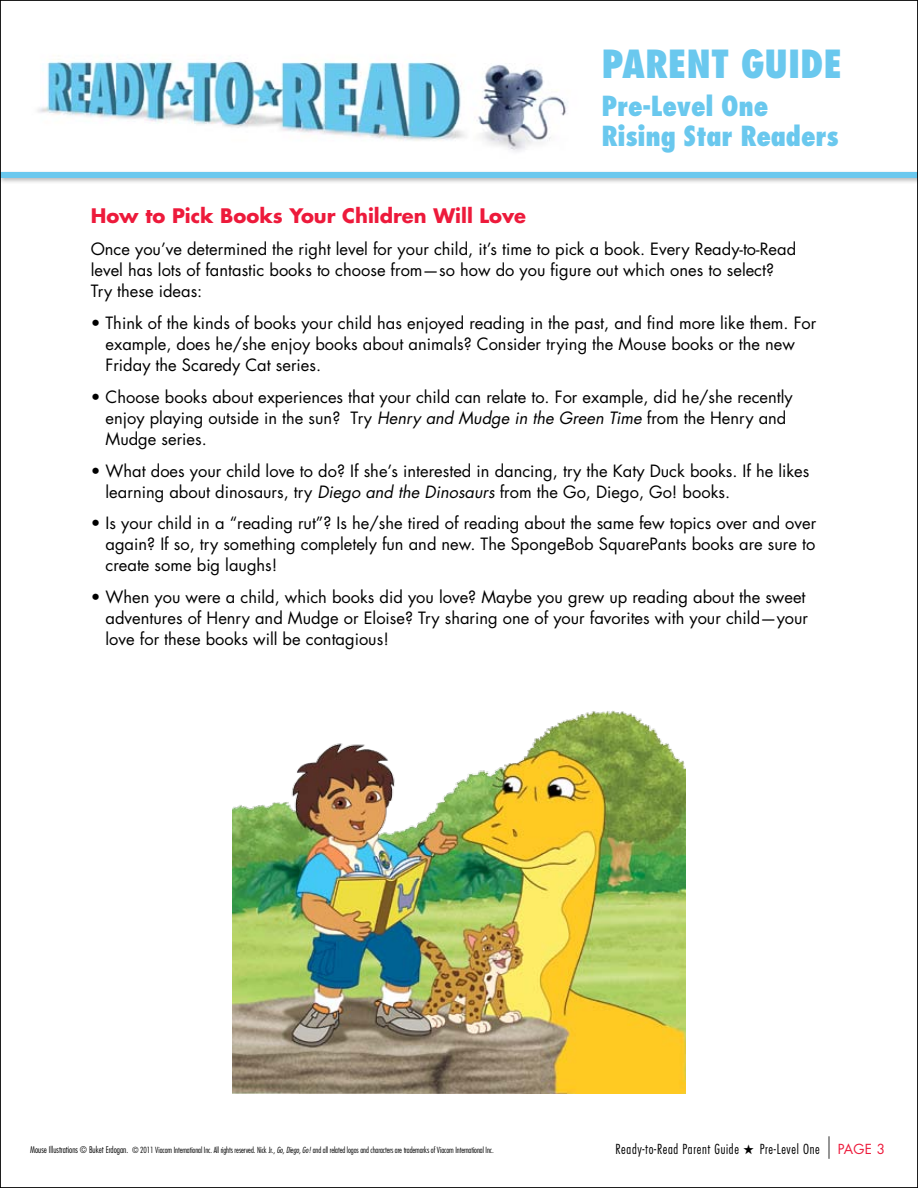
<style>
.page{position:relative;width:918px;height:1188px;background:#fff}
.page>*{position:absolute;margin:0;border:0;box-sizing:border-box;transform-origin:0 0}
.t1{font:800 condensed 37.8px "Futura Std";color:#6ac8ee}
.t2{font:800 condensed 27px/30px "Futura Std";letter-spacing:-.01em;color:#6ac8ee}
.t3{font:700 19.5px "Futura Std";color:#ed1a3b}
.t4{font:16.5px/21px "Futura Std";color:#000}
.t5{font:300 condensed 13.5px "Futura Std";letter-spacing:.05em;color:#000}
.t6{font:300 condensed 8.25px "Futura Std";letter-spacing:-.01em;color:#000}
.s1{font-style:italic}
.s2{font-size:9px}
.s3{font-size:22.5px}
.s4{font-weight:400;font-stretch:normal;color:#ed1a3b}
</style>
<div class="page">
<img style="left:37px;top:59px;width:530px;height:93px">
<div style="left:0;top:170px;width:918px;height:15px;background:#000;opacity:.3"></div>
<div style="left:0;top:172px;width:918px;height:6px;background:#6ac8ee"></div>
<img style="left:232px;top:710px;width:454px;height:383px">
<h1 class="t1" style="left:602px;top:41px;width:242px">Parent Guide</h1>
<h2 class="t2" style="left:602px;top:90px;width:239px">Pre-Level One<br>Rising Star Readers</h2>
<p class="t3" style="left:91px;top:203px;width:437px">How to Pick Books Your Children Will Love</p>
<p class="t4" style="left:91px;top:239px;width:707px">Once you’ve determined the right level for your child, it’s time to pick a book. Every Ready-to-Read level has lots of fantastic books to choose from—so how do you figure out which ones to select?<br>Try these ideas:</p>
<p class="t4" style="left:106px;top:313px;width:712px;text-indent:-15px">• Think of the kinds of books your child has enjoyed reading in the past, and find more like them. For example, does he/she enjoy books about animals? Consider trying the Mouse books or the new<br>Friday the Scaredy Cat series.</p>
<p class="t4" style="left:106px;top:386px;width:689px;text-indent:-15px">• Choose books about experiences that your child can relate to. For example, did he/she recently enjoy playing outside in the sun? Try <span class="s1">Henry and Mudge in the Green Time</span> from the Henry and<br>Mudge series.</p>
<p class="t4" style="left:106px;top:460px;width:705px;text-indent:-15px">• What does your child love to do? If she’s interested in dancing, try the Katy Duck books. If he likes learning about dinosaurs, try <span class="s1">Diego and the Dinosaurs</span> from the Go, Diego, Go! books.</p>
<p class="t4" style="left:106px;top:513px;width:712px;text-align:justify;text-indent:-15px">• Is your child in a “reading rut”? Is he/she tired of reading about the same few topics over and over again? If so, try something completely fun and new. The SpongeBob SquarePants books are sure to create some big laughs!</p>
<p class="t4" style="left:106px;top:587px;width:704px;text-indent:-15px">• When you were a child, which books did you love? Maybe you grew up reading about the sweet adventures of Henry and Mudge or Eloise? Try sharing one of your favorites with your child—your love for these books will be contagious!</p>
<p class="t6" style="left:30px;top:1145px;width:465px"><span class="s2">Mouse Illustrations © Buket Erdogan.</span> © 2011 Viacom International Inc. All rights reserved. Nick Jr., <span class="s1">Go, Diego, Go!</span> and all related logos and characters are trademarks of Viacom International Inc.</p>
<p class="t5" style="left:615px;top:1141px;width:271px">Ready-to-Read Parent Guide ★ Pre-Level One <span class="s3">|</span> <span class="s4">PAGE 3</span></p>
</div>
